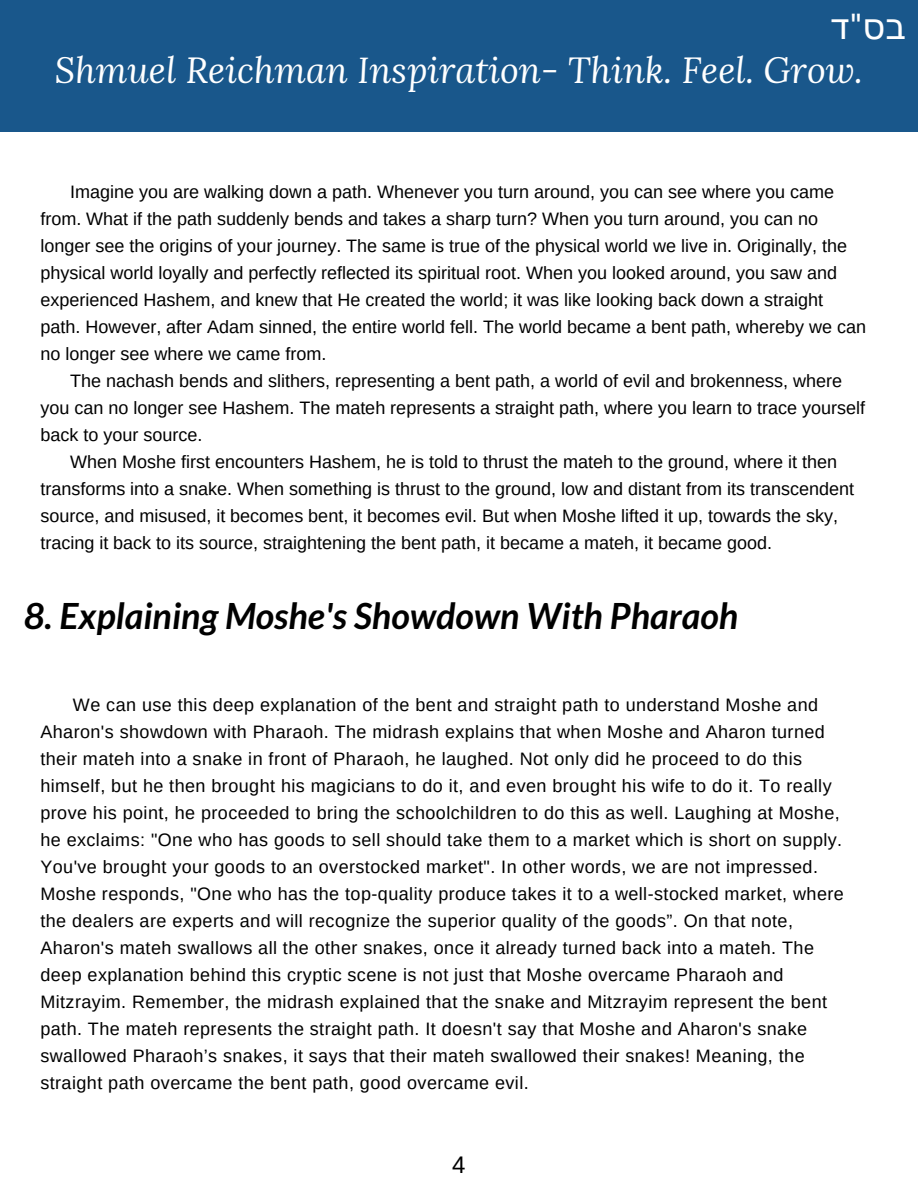
<style>
.page{position:relative;width:918px;height:1188px;background:#fff}
.page>*{position:absolute;margin:0;border:0;box-sizing:border-box;transform-origin:0 0}
.t1{font:italic 36px "Lora";color:#fff}
.t2{font:italic 700 36px "Lato";color:#000}
.t3{font:36px "DejaVu Sans";color:#fff}
.t4{font:24px "Arimo";color:#000}
.t5{font:18px/27px "Arimo";letter-spacing:.025em;color:#000}
.t6{font:18px/27px "Arimo";color:#000}
.s1{font-family:"Lora"}
</style>
<div class="page">
<div style="left:0;top:0;width:918px;height:131px;background:#19578b"></div>
<h1 class="t3" style="left:830px;top:6px;width:78px">ס<span class="s1">"</span>ד ב</h1>
<h1 class="t1" style="left:55px;top:46px;width:809px">Shmuel Reichman Inspiration- Think. Feel. Grow.</h1>
<p class="t6" style="left:40px;top:178px;width:827px;text-indent:30px">Imagine you are walking down a path. Whenever you turn around, you can see where you came from. What if the path suddenly bends and takes a sharp turn? When you turn around, you can no longer see the origins of your journey. The same is true of the physical world we live in. Originally, the physical world loyally and perfectly reflected its spiritual root. When you looked around, you saw and experienced Hashem, and knew that He created the world; it was like looking back down a straight path. However, after Adam sinned, the entire world fell. The world became a bent path, whereby we can no longer see where we came from.</p>
<p class="t6" style="left:70px;top:367px;width:773px">The nachash bends and slithers, representing a bent path, a world of evil and brokenness, where</p>
<p class="t6" style="left:40px;top:394px;width:826px">you can no longer see Hashem. The mateh represents a straight path, where you learn to trace yourself</p>
<p class="t6" style="left:40px;top:421px;width:163px">back to your source.</p>
<p class="t6" style="left:70px;top:448px;width:768px">When Moshe first encounters Hashem, he is told to thrust the mateh to the ground, where it then</p>
<p class="t6" style="left:40px;top:475px;width:815px">transforms into a snake. When something is thrust to the ground, low and distant from its transcendent</p>
<p class="t6" style="left:40px;top:502px;width:799px">source, and misused, it becomes bent, it becomes evil. But when Moshe lifted it up, towards the sky,</p>
<p class="t6" style="left:40px;top:529px;width:733px">tracing it back to its source, straightening the bent path, it became a mateh, it became good.</p>
<h1 class="t2" style="left:24px;top:593px;width:716px">8. Explaining Moshe's Showdown With Pharaoh</h1>
<p class="t5" style="left:40px;top:692px;width:805px;text-indent:33px">We can use this deep explanation of the bent and straight path to understand Moshe and Aharon's showdown with Pharaoh. The midrash explains that when Moshe and Aharon turned their mateh into a snake in front of Pharaoh, he laughed. Not only did he proceed to do this himself, but he then brought his magicians to do it, and even brought his wife to do it. To really prove his point, he proceeded to bring the schoolchildren to do this as well. Laughing at Moshe, he exclaims: "One who has goods to sell should take them to a market which is short on supply.<br>You've brought your goods to an overstocked market". In other words, we are not impressed.<br>Moshe responds, "One who has the top-quality produce takes it to a well-stocked market, where the dealers are experts and will recognize the superior quality of the goods”. On that note, Aharon's mateh swallows all the other snakes, once it already turned back into a mateh. The deep explanation behind this cryptic scene is not just that Moshe overcame Pharaoh and Mitzrayim. Remember, the midrash explained that the snake and Mitzrayim represent the bent path. The mateh represents the straight path. It doesn't say that Moshe and Aharon's snake swallowed Pharaoh’s snakes, it says that their mateh swallowed their snakes! Meaning, the straight path overcame the bent path, good overcame evil.</p>
<h2 class="t4" style="left:452px;top:1151px;width:15px">4</h2>
</div>
